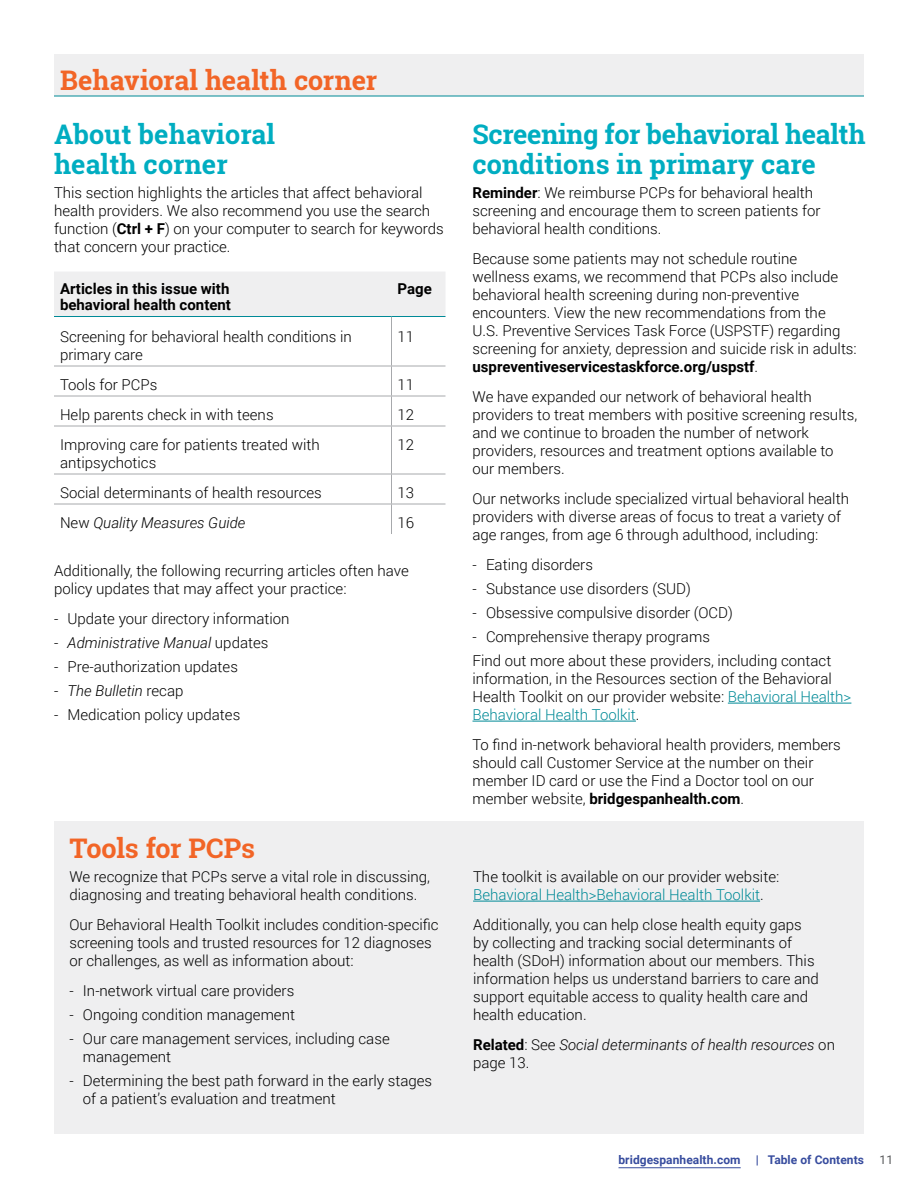
<style>
.page{position:relative;width:918px;height:1188px;background:#fff}
.page>*{position:absolute;margin:0;border:0;box-sizing:border-box;transform-origin:0 0}
.t1{font:700 27px/30px "Roboto Slab";letter-spacing:.005em;color:#00adc1}
.t2{font:700 27px "Roboto Slab";letter-spacing:-.005em;color:#f26527}
.t3{font:300 15px/18px "Roboto";color:#000}
.t4{font:italic 300 15px/18px "Roboto";color:#000}
.t5{font:700 15px/16.5px "Roboto";color:#000}
.t6{font:700 12px "Roboto";letter-spacing:.005em;color:#374c9e}
.t7{font:12px "Roboto";color:#58595b}
.s1{font-weight:700}
.s2{font-style:normal}
.s3{color:#008a97}
.s4{font-weight:700;font-style:normal}
</style>
<div class="page">
<hr style="left:619px;top:1167px;width:122px;height:1px;background:#374c9e">
<div style="left:54px;top:822px;width:810px;height:312px;background:#efeff0"></div>
<div style="left:54px;top:54px;width:810px;height:42px;background:#efeff0"></div>
<hr style="left:54px;top:96px;width:405px;height:1px;background:#008a97">
<hr style="left:459px;top:96px;width:405px;height:1px;background:#008a97">
<hr style="left:728px;top:703px;width:123px;height:1px;background:#008a97">
<hr style="left:472px;top:721px;width:164px;height:1px;background:#008a97">
<div style="left:54px;top:272px;width:391px;height:44px;background:#efeff0"></div>
<hr style="left:391px;top:317px;width:1px;height:49px;background:#a7a9ac">
<hr style="left:391px;top:366px;width:1px;height:30px;background:#a7a9ac">
<hr style="left:391px;top:396px;width:1px;height:30px;background:#a7a9ac">
<hr style="left:391px;top:426px;width:1px;height:48px;background:#a7a9ac">
<hr style="left:391px;top:474px;width:1px;height:30px;background:#a7a9ac">
<hr style="left:391px;top:504px;width:1px;height:30px;background:#a7a9ac">
<hr style="left:54px;top:316px;width:338px;height:1px;background:#008a97">
<hr style="left:392px;top:316px;width:54px;height:1px;background:#008a97">
<hr style="left:54px;top:366px;width:338px;height:1px;background:#a7a9ac">
<hr style="left:392px;top:366px;width:54px;height:1px;background:#a7a9ac">
<hr style="left:54px;top:396px;width:338px;height:1px;background:#a7a9ac">
<hr style="left:392px;top:396px;width:54px;height:1px;background:#a7a9ac">
<hr style="left:54px;top:426px;width:338px;height:1px;background:#a7a9ac">
<hr style="left:392px;top:426px;width:54px;height:1px;background:#a7a9ac">
<hr style="left:54px;top:474px;width:338px;height:1px;background:#a7a9ac">
<hr style="left:392px;top:474px;width:54px;height:1px;background:#a7a9ac">
<hr style="left:54px;top:504px;width:338px;height:1px;background:#a7a9ac">
<hr style="left:392px;top:504px;width:54px;height:1px;background:#a7a9ac">
<hr style="left:473px;top:901px;width:287px;height:1px;background:#008a97">
<h1 class="t2" style="left:60px;top:62px;width:319px">Behavioral health corner</h1>
<h1 class="t1" style="left:54px;top:119px;width:223px">About behavioral health corner</h1>
<p class="t3" style="left:54px;top:183px;width:391px">This section highlights the articles that affect behavioral health providers. We also recommend you use the search function (<span class="s1">Ctrl + F</span>) on your computer to search for keywords that concern your practice.</p>
<p class="t5" style="left:60px;top:280px;width:172px">Articles in this issue with behavioral health content</p>
<p class="t5" style="left:398px;top:280px;width:36px">Page</p>
<p class="t3" style="left:60px;top:327px;width:293px">Screening for behavioral health conditions in primary care</p>
<p class="t3" style="left:398px;top:327px;width:18px">11</p>
<p class="t3" style="left:60px;top:375px;width:99px">Tools for PCPs</p>
<p class="t3" style="left:398px;top:375px;width:18px">11</p>
<p class="t3" style="left:60px;top:405px;width:215px">Help parents check in with teens</p>
<p class="t3" style="left:398px;top:405px;width:18px">12</p>
<p class="t3" style="left:60px;top:435px;width:261px">Improving care for patients treated with antipsychotics</p>
<p class="t3" style="left:398px;top:435px;width:18px">12</p>
<p class="t3" style="left:60px;top:483px;width:263px">Social determinants of health resources</p>
<p class="t3" style="left:398px;top:483px;width:18px">13</p>
<p class="t4" style="left:60px;top:513px;width:187px"><span class="s2">New</span> Quality Measures Guide</p>
<p class="t3" style="left:398px;top:513px;width:18px">16</p>
<p class="t3" style="left:54px;top:561px;width:356px">Additionally, the following recurring articles often have policy updates that may affect your practice:</p>
<p class="t3" style="left:54px;top:609px;width:237px">- Update your directory information</p>
<p class="t4" style="left:54px;top:633px;width:216px"><span class="s2">-</span> Administrative Manual <span class="s2">updates</span></p>
<p class="t3" style="left:54px;top:657px;width:186px">- Pre-authorization updates</p>
<p class="t4" style="left:54px;top:681px;width:131px"><span class="s2">-</span> The Bulletin <span class="s2">recap</span></p>
<p class="t3" style="left:54px;top:705px;width:188px">- Medication policy updates</p>
<h1 class="t2" style="left:69px;top:830px;width:187px">Tools for PCPs</h1>
<p class="t3" style="left:69px;top:867px;width:362px">We recognize that PCPs serve a vital role in discussing, diagnosing and treating behavioral health conditions.</p>
<p class="t3" style="left:69px;top:915px;width:371px">Our Behavioral Health Toolkit includes condition-specific screening tools and trusted resources for 12 diagnoses or challenges, as well as information about:</p>
<p class="t3" style="left:69px;top:981px;width:226px">- In-network virtual care providers</p>
<p class="t3" style="left:69px;top:1005px;width:227px">- Ongoing condition management</p>
<p class="t3" style="left:83px;top:1029px;width:308px;text-indent:-14px">- Our care management services, including case management</p>
<p class="t3" style="left:83px;top:1071px;width:351px;text-indent:-14px">- Determining the best path forward in the early stages of a patient’s evaluation and treatment</p>
<h1 class="t1" style="left:473px;top:119px;width:395px">Screening for behavioral health conditions in primary care</h1>
<p class="t3" style="left:472px;top:183px;width:349px"><span class="s1">Reminder</span>: We reimburse PCPs for behavioral health screening and encourage them to screen patients for behavioral health conditions.</p>
<p class="t3" style="left:472px;top:249px;width:386px">Because some patients may not schedule routine wellness exams, we recommend that PCPs also include behavioral health screening during non-preventive encounters. View the new recommendations from the<br>U.S. Preventive Services Task Force (USPSTF) regarding screening for anxiety, depression and suicide risk in adults: <span class="s1">uspreventiveservicestaskforce.org/uspstf</span>.</p>
<p class="t3" style="left:472px;top:387px;width:386px">We have expanded our network of behavioral health providers to treat members with positive screening results, and we continue to broaden the number of network providers, resources and treatment options available to our members.</p>
<p class="t3" style="left:472px;top:489px;width:378px">Our networks include specialized virtual behavioral health providers with diverse areas of focus to treat a variety of age ranges, from age 6 through adulthood, including:</p>
<p class="t3" style="left:472px;top:555px;width:122px">- Eating disorders</p>
<p class="t3" style="left:472px;top:579px;width:220px">- Substance use disorders (SUD)</p>
<p class="t3" style="left:472px;top:603px;width:262px">- Obsessive compulsive disorder (OCD)</p>
<p class="t3" style="left:472px;top:624px;width:360px;line-height:24px">- Comprehensive therapy programs<br>Find out more about these providers, including contact</p>
<p class="t3" style="left:472px;top:669px;width:380px">information, in the Resources section of the Behavioral<br>Health Toolkit on our provider website: <span class="s3">Behavioral Health&gt;<br>Behavioral Health Toolkit</span>.</p>
<p class="t3" style="left:472px;top:735px;width:370px">To find in-network behavioral health providers, members should call Customer Service at the number on their member ID card or use the Find a Doctor tool on our member website, <span class="s1">bridgespanhealth.com</span>.</p>
<p class="t3" style="left:473px;top:867px;width:308px">The toolkit is available on our provider website:<br><span class="s3">Behavioral Health&gt;Behavioral Health Toolkit</span>.</p>
<p class="t3" style="left:473px;top:915px;width:347px">Additionally, you can help close health equity gaps by collecting and tracking social determinants of health (SDoH) information about our members. This information helps us understand barriers to care and support equitable access to quality health care and health education.</p>
<p class="t4" style="left:473px;top:1035px;width:363px"><span class="s4">Related</span><span class="s2">: See</span> Social determinants of health resources <span class="s2">on page 13.</span></p>
<p class="t6" style="left:619px;top:1151px;width:124px">bridgespanhealth.com</p>
<p class="t6" style="left:756px;top:1151px;width:110px">| Table of Contents</p>
<p class="t7" style="left:880px;top:1151px;width:15px">11</p>
</div>
